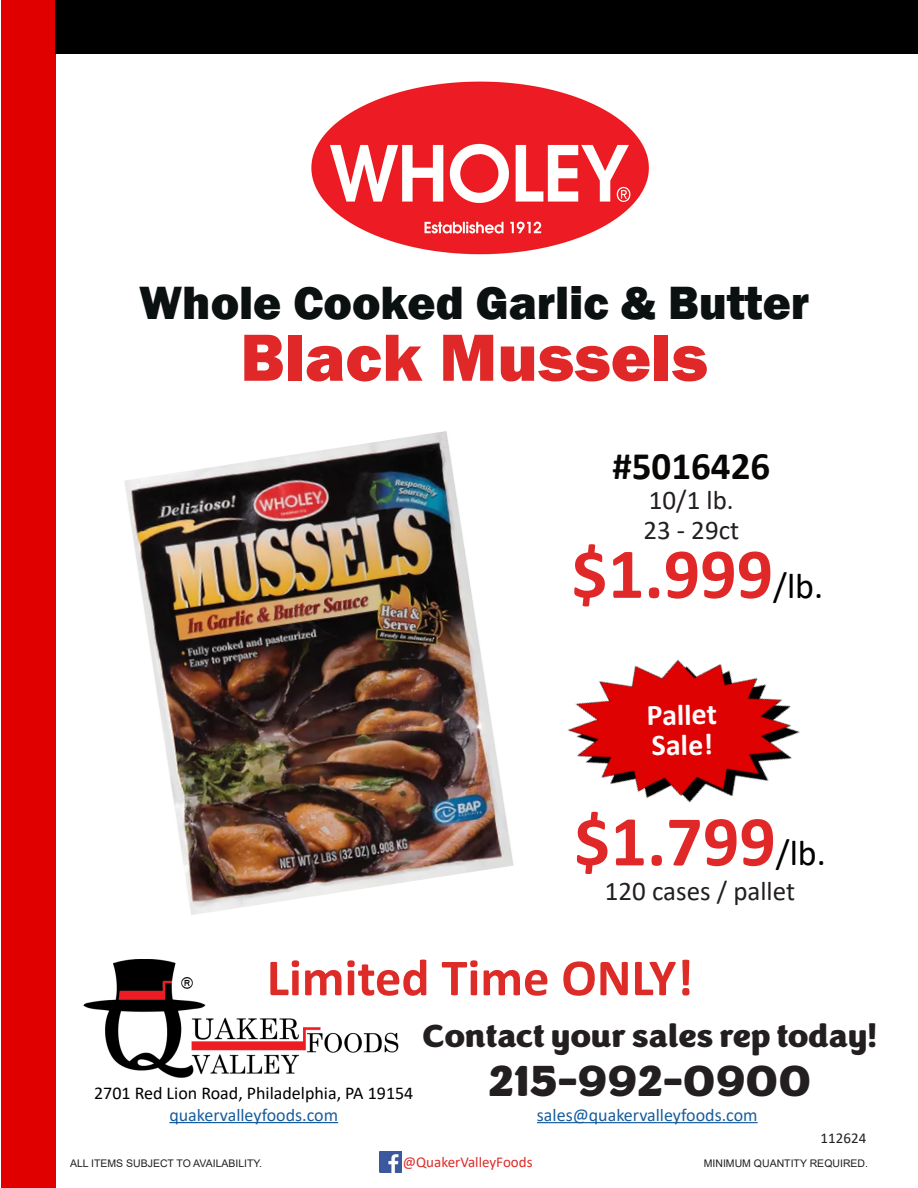
<style>
.page{position:relative;width:918px;height:1188px;background:#fff}
.page>*{position:absolute;margin:0;border:0;box-sizing:border-box;transform-origin:0 0}
.t1{font:700 72px "Calibri";color:#e02828}
.t2{font:800 69px "Franklin Gothic";color:#e02828}
.t3{font:700 52.5px "Calibri";color:#dd2b28}
.t4{font:800 48px "Franklin Gothic";color:#0b1011}
.t5{font:900 45px "Congenial";color:#231f20}
.t6{font:700 39px "Calibri";color:#090706}
.t7{font:900 33px "Congenial";color:#231f20}
.t8{font:700 30px "Calibri";color:#fefcfd}
.t9{font:27px/30px "Calibri";color:#231f20}
.t10{font:18px "Calibri";color:#175d9e}
.t11{font:18px "Calibri";color:#000}
.t12{font:15px "Calibri";color:#dd2b28}
.t13{font:15px "Calibri";color:#231f20}
.t14{font:10.5px "Arial";color:#231f20}
.s1{font-weight:400;font-size:36px;color:#000}
</style>
<div class="page">
<img style="left:83px;top:959px;width:316px;height:119px">
<hr style="left:169px;top:1122px;width:169px;height:1px;background:#175d9e">
<img style="left:380px;top:1151px;width:21px;height:22px">
<hr style="left:537px;top:1122px;width:221px;height:1px;background:#175d9e">
<div style="left:1px;top:0;width:54px;height:1188px;background:#e00000"></div>
<div style="left:56px;top:0;width:862px;height:53px;background:#000"></div>
<img style="left:311px;top:81px;width:338px;height:174px">
<img style="left:124px;top:431px;width:390px;height:484px">
<img style="left:567px;top:659px;width:233px;height:144px">
<p class="t4" style="left:139px;top:272px;width:672px">Whole Cooked Garlic &amp; Butter</p>
<p class="t2" style="left:240px;top:313px;width:469px">Black Mussels</p>
<p class="t6" style="left:612px;top:438px;width:159px">#5016426</p>
<p class="t9" style="left:643px;top:484px;width:97px">10/1 lb.<br>23 - 29ct</p>
<p class="t1" style="left:571px;top:523px;width:253px">$1.999<span class="s1">/lb.</span></p>
<p class="t8" style="left:646px;top:694px;width:72px;rotate:-1deg">Pallet</p>
<p class="t8" style="left:651px;top:724px;width:63px;rotate:-1deg">Sale!</p>
<p class="t1" style="left:574px;top:791px;width:253px">$1.799<span class="s1">/lb.</span></p>
<p class="t9" style="left:605px;top:875px;width:192px">120 cases / pallet</p>
<h3 class="t3" style="left:267px;top:941px;width:428px">Limited Time ONLY!</h3>
<h3 class="t11" style="left:94px;top:1080px;width:321px">2701 Red Lion Road, Philadelphia, PA 19154</h3>
<h3 class="t7" style="left:422px;top:1014px;width:456px">Contact your sales rep today!</h3>
<h3 class="t5" style="left:488px;top:1052px;width:324px">215-992-0900</h3>
<h3 class="t10" style="left:169px;top:1102px;width:170px">quakervalleyfoods.com</h3>
<p class="t14" style="left:70px;top:1156px;width:194px">ALL ITEMS SUBJECT TO AVAILABILITY.</p>
<h3 class="t12" style="left:403px;top:1151px;width:131px">@QuakerValleyFoods</h3>
<p class="t14" style="left:704px;top:1156px;width:166px">MINIMUM QUANTITY REQUIRED.</p>
<h3 class="t10" style="left:537px;top:1102px;width:222px">sales@quakervalleyfoods.com</h3>
<p class="t13" style="left:821px;top:1127px;width:47px">112624</p>
</div>
